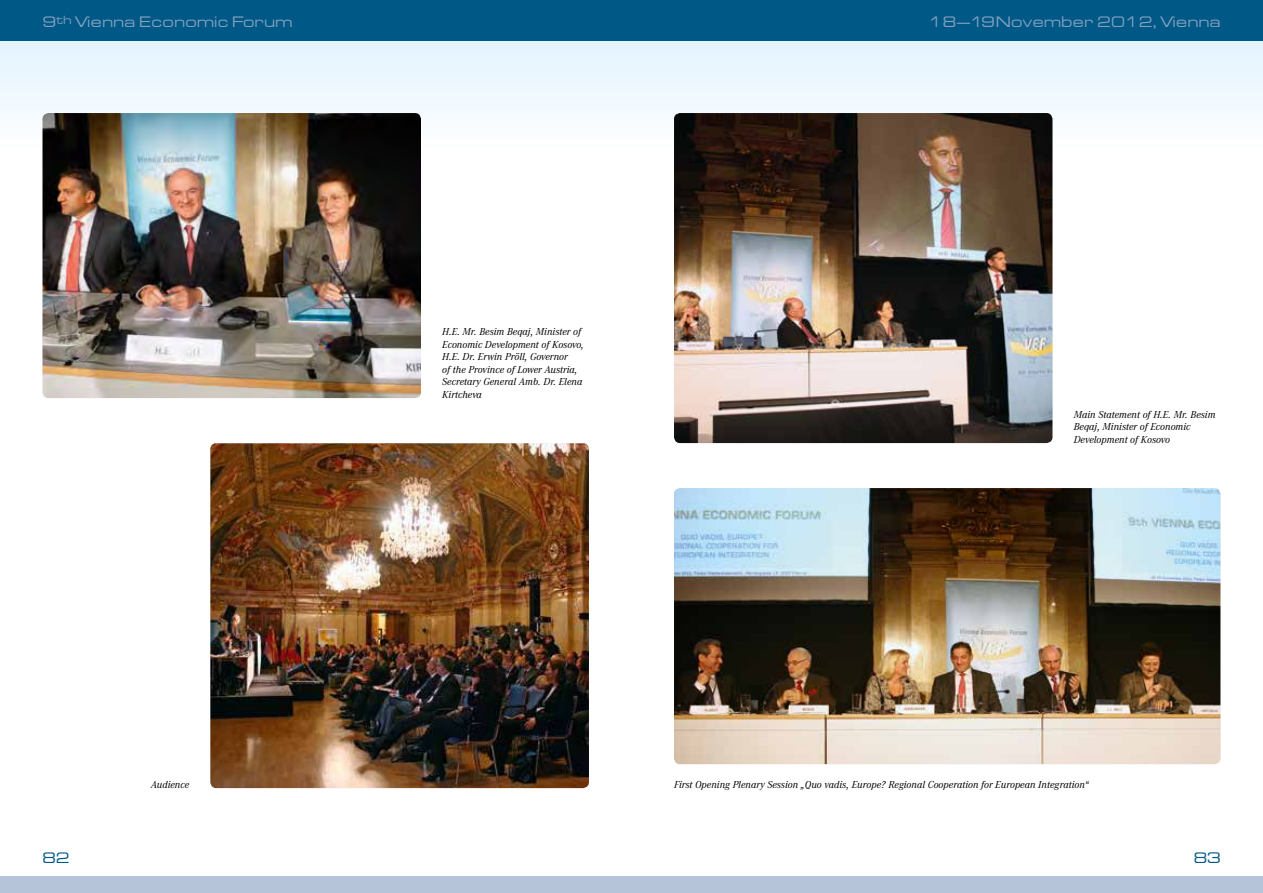
<style>
.page{position:relative;width:1263px;height:893px;background:#fff}
.page>*{position:absolute;margin:0;border:0;box-sizing:border-box;transform-origin:0 0}
.t1{font:13.5px "Thekla Extended";letter-spacing:.02em;color:#82a1bf}
.t2{font:13.5px "Thekla Extended";color:#005886}
.t3{font:italic 10.5px/12.6px "Corporate A";color:#000}
</style>
<div class="page">
<svg style="left:631px;top:40px;width:632px;height:113px"></svg>
<svg style="left:0;top:40px;width:631px;height:113px"></svg>
<div style="left:0;top:0;width:631px;height:40px;background:#005886"></div>
<div style="left:0;top:876px;width:631px;height:17px;background:#b5c4d8"></div>
<div style="left:631px;top:0;width:632px;height:40px;background:#005886"></div>
<div style="left:631px;top:876px;width:632px;height:17px;background:#b5c4d8"></div>
<img style="left:674px;top:488px;width:546px;height:276px">
<img style="left:210px;top:443px;width:379px;height:345px">
<img style="left:43px;top:113px;width:378px;height:285px">
<img style="left:674px;top:113px;width:378px;height:330px">
<p class="t1" style="left:43px;top:12px;width:251px">9<sup>th</sup> Vienna Economic Forum</p>
<p class="t1" style="left:929px;top:12px;width:293px">18–19 November 2012, Vienna</p>
<p class="t3" style="left:442px;top:325px;width:143px">H.E. Mr. Besim Beqaj, Minister of<br>Economic Development of Kosovo,<br>H.E. Dr. Erwin Pröll, Governor<br>of the Province of Lower Austria,<br>Secretary General Amb. Dr. Elena<br>Kirtcheva</p>
<p class="t3" style="left:1074px;top:408px;width:143px">Main Statement of H.E. Mr. Besim<br>Beqaj, Minister of Economic<br>Development of Kosovo</p>
<p class="t3" style="left:151px;top:778px;width:40px">Audience</p>
<p class="t3" style="left:674px;top:778px;width:416px">First Opening Plenary Session „Quo vadis, Europe? Regional Cooperation for European Integration“</p>
<p class="t2" style="left:42px;top:848px;width:29px">82</p>
<p class="t2" style="left:1193px;top:848px;width:29px">83</p>
</div>
